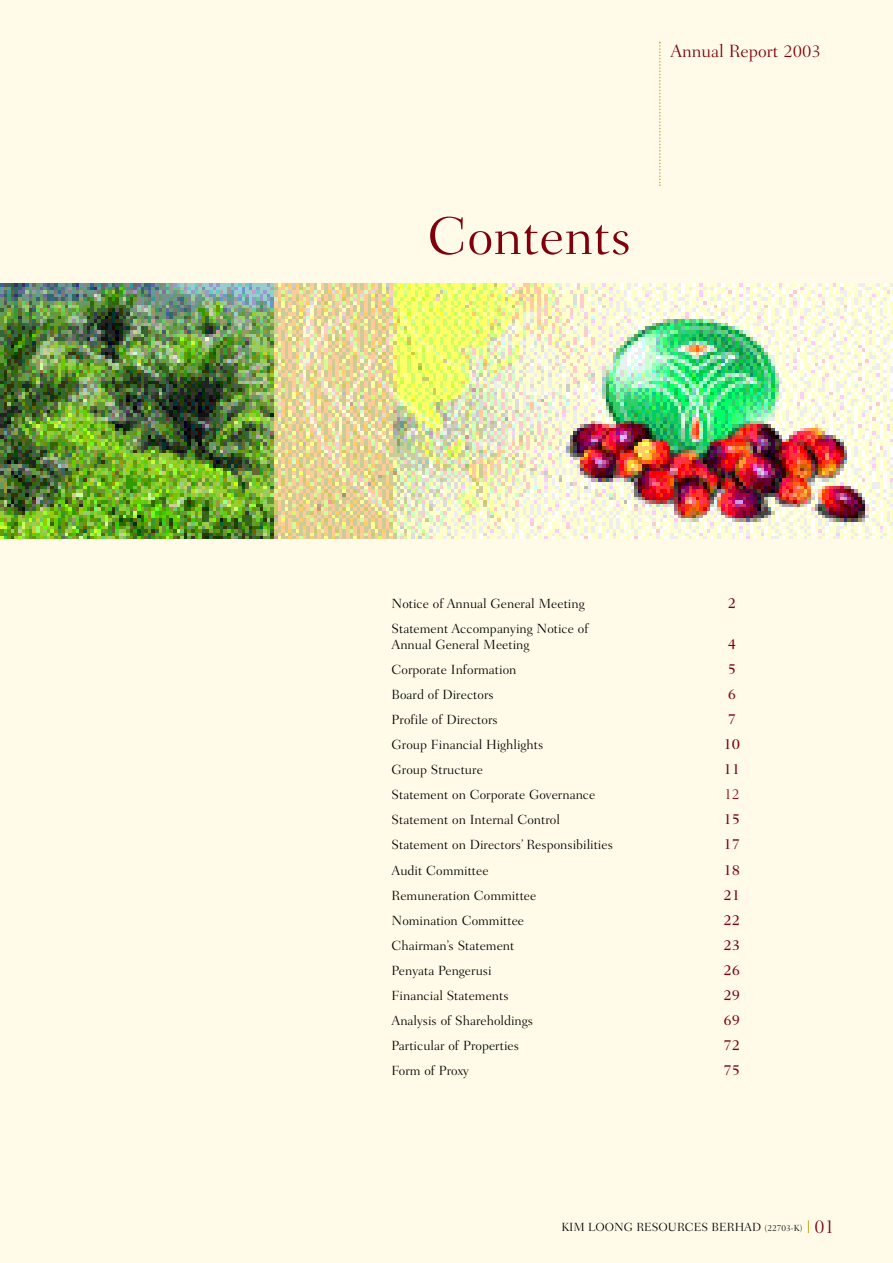
<style>
.page{position:relative;width:893px;height:1263px;background:#fff}
.page>*{position:absolute;margin:0;border:0;box-sizing:border-box;transform-origin:0 0}
.t1{font:300 54px "Fairfield LH";color:#7d000b}
.t2{font:300 18px "Fairfield LH";color:#7d000b}
.t3{font:500 15px "Fairfield LH";color:#7d000b}
.t4{font:300 15px "Fairfield LH";color:#7d000b}
.t5{font:300 13.5px/16.5px "Fairfield LH";color:#000}
.t6{font:300 12px "Fairfield LH";color:#000}
.s1{font-size:9px}
.s2{font-size:19.5px;color:#7d000b}
</style>
<div class="page">
<div style="left:0;top:0;width:892px;height:1263px;background:#fffbe8"></div>
<img style="left:0;top:283px;width:892px;height:256px">
<svg style="left:659px;top:42px;width:1px;height:144px"></svg>
<svg style="left:808px;top:1220px;width:1px;height:13px"></svg>
<h2 class="t2" style="left:670px;top:44px;width:152px">Annual Report 2003</h2>
<h1 class="t1" style="left:427px;top:214px;width:205px">Contents</h1>
<p class="t5" style="left:391px;top:596px;width:195px">Notice of Annual General Meeting</p>
<p class="t3" style="left:727px;top:597px;width:10px">2</p>
<p class="t5" style="left:391px;top:621px;width:198px">Statement Accompanying Notice of<br>Annual General Meeting</p>
<p class="t3" style="left:727px;top:638px;width:10px">4</p>
<p class="t5" style="left:391px;top:663px;width:126px">Corporate Information</p>
<p class="t3" style="left:727px;top:663px;width:10px">5</p>
<p class="t5" style="left:391px;top:688px;width:104px">Board of Directors</p>
<p class="t3" style="left:727px;top:688px;width:10px">6</p>
<p class="t5" style="left:391px;top:713px;width:108px">Profile of Directors</p>
<p class="t3" style="left:727px;top:713px;width:10px">7</p>
<p class="t5" style="left:391px;top:738px;width:153px">Group Financial Highlights</p>
<p class="t3" style="left:723px;top:738px;width:18px">10</p>
<p class="t5" style="left:391px;top:763px;width:93px">Group Structure</p>
<p class="t3" style="left:723px;top:763px;width:18px">11</p>
<p class="t5" style="left:391px;top:788px;width:205px">Statement on Corporate Governance</p>
<p class="t4" style="left:724px;top:788px;width:17px">12</p>
<p class="t5" style="left:391px;top:813px;width:170px">Statement on Internal Control</p>
<p class="t3" style="left:723px;top:813px;width:18px">15</p>
<p class="t5" style="left:391px;top:838px;width:223px">Statement on Directors’ Responsibilities</p>
<p class="t3" style="left:723px;top:838px;width:18px">17</p>
<p class="t5" style="left:391px;top:863px;width:99px">Audit Committee</p>
<p class="t3" style="left:723px;top:863px;width:18px">18</p>
<p class="t5" style="left:391px;top:888px;width:146px">Remuneration Committee</p>
<p class="t3" style="left:723px;top:888px;width:18px">21</p>
<p class="t5" style="left:391px;top:913px;width:134px">Nomination Committee</p>
<p class="t3" style="left:723px;top:913px;width:18px">22</p>
<p class="t5" style="left:391px;top:938px;width:124px">Chairman’s Statement</p>
<p class="t3" style="left:723px;top:938px;width:18px">23</p>
<p class="t5" style="left:391px;top:963px;width:102px">Penyata Pengerusi</p>
<p class="t3" style="left:723px;top:963px;width:18px">26</p>
<p class="t5" style="left:391px;top:988px;width:119px">Financial Statements</p>
<p class="t3" style="left:723px;top:988px;width:18px">29</p>
<p class="t5" style="left:391px;top:1013px;width:143px">Analysis of Shareholdings</p>
<p class="t3" style="left:723px;top:1013px;width:18px">69</p>
<p class="t5" style="left:391px;top:1038px;width:129px">Particular of Properties</p>
<p class="t3" style="left:723px;top:1038px;width:18px">72</p>
<p class="t5" style="left:391px;top:1063px;width:79px">Form of Proxy</p>
<p class="t3" style="left:723px;top:1063px;width:18px">75</p>
<p class="t6" style="left:561px;top:1222px;width:275px">KIM LOONG RESOURCES BERHAD <span class="s1">(22703-K)</span> <span class="s2">01</span></p>
</div>
